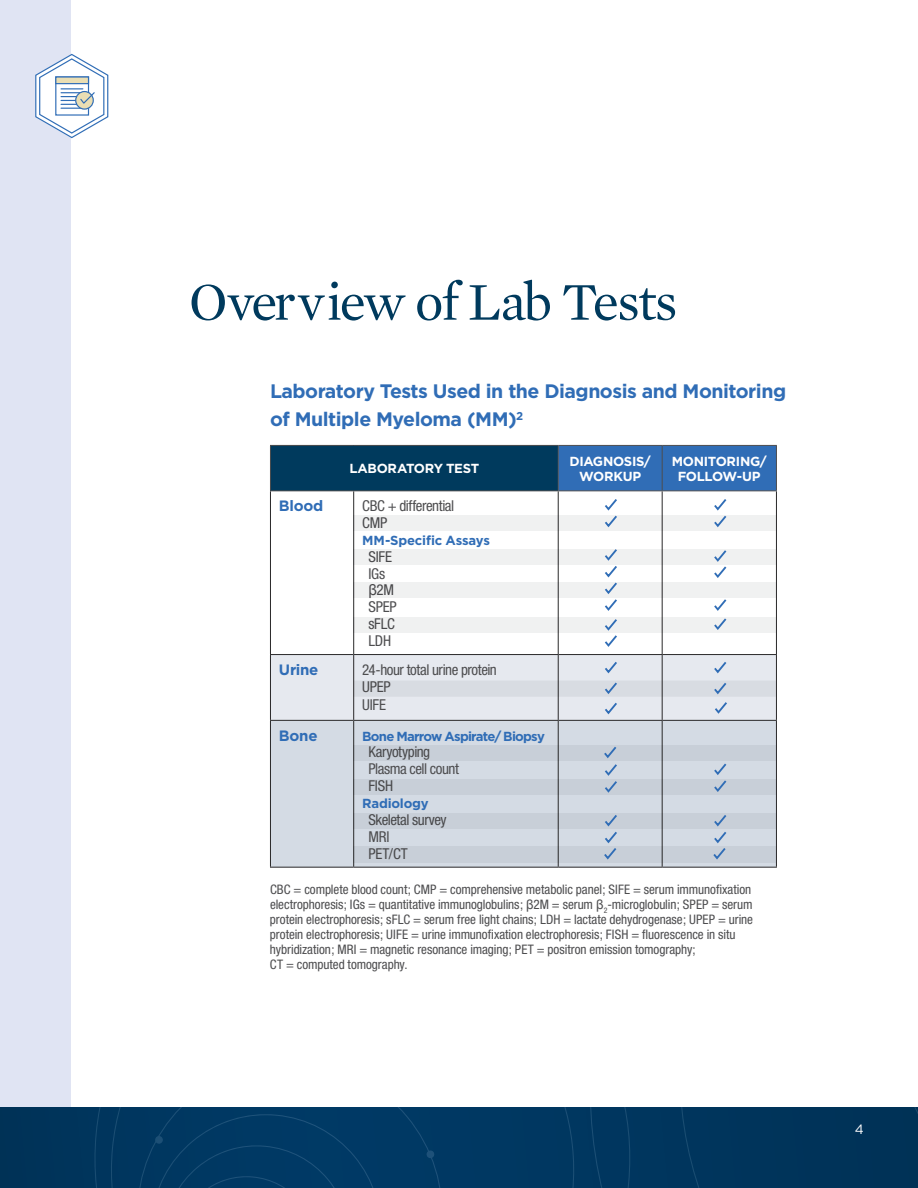
<style>
.page{position:relative;width:918px;height:1188px;background:#fff}
.page>*{position:absolute;margin:0;border:0;box-sizing:border-box;transform-origin:0 0}
.t1{font:54px "Mercury Text G1";letter-spacing:-.035em;color:#003a5d}
.t2{font:700 19.5px/28px "Gotham";letter-spacing:-.025em;color:#306db6}
.t3{font:condensed 15px/16.8px "Helvetica Neue";letter-spacing:-.025em;color:#4d4d4f}
.t4{font:700 15px "Gotham";letter-spacing:-.015em;color:#306db6}
.t5{font:13.5px "Gotham";color:#fff}
.t6{font:condensed 13.2px/15px "Helvetica Neue";letter-spacing:-.005em;color:#4d4d4f}
.t7{font:700 13.2px/15px "Gotham";letter-spacing:-.02em;color:#fff;text-align:center}
.t8{font:700 13.2px "Gotham";letter-spacing:-.015em;color:#306db6}
.t9{font:700 13.2px "Gotham";letter-spacing:-.05em;color:#306db6}
.s1{font-family:"Arial";font-stretch:normal}
</style>
<div class="page">
<div style="left:0;top:0;width:70px;height:1188px;background:#e0e4f3"></div>
<div style="left:0;top:1107px;width:918px;height:81px;background:#00365f"></div>
<div style="left:270px;top:445px;width:288px;height:46px;background:#003a5d"></div>
<div style="left:559px;top:446px;width:217px;height:44px;background:#306db6"></div>
<div style="left:271px;top:721px;width:505px;height:146px;background:#d4dbe4"></div>
<hr style="left:270px;top:491px;width:1px;height:163px;background:#292829">
<hr style="left:353px;top:491px;width:1px;height:163px;background:#292829">
<hr style="left:558px;top:491px;width:1px;height:163px;background:#292829">
<hr style="left:662px;top:491px;width:1px;height:163px;background:#292829">
<hr style="left:776px;top:491px;width:1px;height:163px;background:#292829">
<hr style="left:270px;top:654px;width:84px;height:1px;background:#292829">
<hr style="left:354px;top:654px;width:204px;height:1px;background:#292829">
<hr style="left:558px;top:654px;width:104px;height:1px;background:#292829">
<hr style="left:662px;top:654px;width:115px;height:1px;background:#292829">
<hr style="left:776px;top:655px;width:1px;height:65px;background:#292829">
<hr style="left:270px;top:720px;width:84px;height:1px;background:#292829">
<hr style="left:270px;top:721px;width:1px;height:146px;background:#292829">
<hr style="left:354px;top:720px;width:204px;height:1px;background:#292829">
<hr style="left:353px;top:721px;width:1px;height:146px;background:#292829">
<hr style="left:558px;top:720px;width:104px;height:1px;background:#292829">
<hr style="left:558px;top:721px;width:1px;height:146px;background:#292829">
<hr style="left:662px;top:720px;width:115px;height:1px;background:#292829">
<hr style="left:662px;top:721px;width:1px;height:146px;background:#292829">
<hr style="left:776px;top:721px;width:1px;height:146px;background:#292829">
<hr style="left:270px;top:867px;width:84px;height:1px;background:#292829">
<hr style="left:354px;top:867px;width:204px;height:1px;background:#292829">
<hr style="left:558px;top:867px;width:104px;height:1px;background:#292829">
<hr style="left:662px;top:867px;width:115px;height:1px;background:#292829">
<hr style="left:270px;top:445px;width:84px;height:1px;background:#4d4d4f">
<hr style="left:270px;top:446px;width:1px;height:44px;background:#4d4d4f">
<hr style="left:354px;top:445px;width:204px;height:1px;background:#4d4d4f">
<hr style="left:558px;top:445px;width:104px;height:1px;background:#4d4d4f">
<hr style="left:558px;top:446px;width:1px;height:44px;background:#4d4d4f">
<hr style="left:662px;top:445px;width:115px;height:1px;background:#4d4d4f">
<hr style="left:662px;top:446px;width:1px;height:44px;background:#4d4d4f">
<hr style="left:776px;top:446px;width:1px;height:44px;background:#4d4d4f">
<hr style="left:270px;top:490px;width:84px;height:1px;background:#4d4d4f">
<hr style="left:354px;top:490px;width:204px;height:1px;background:#4d4d4f">
<hr style="left:558px;top:490px;width:104px;height:1px;background:#4d4d4f">
<hr style="left:662px;top:490px;width:115px;height:1px;background:#4d4d4f">
<div style="left:354px;top:515px;width:422px;height:16px;background:#f0f1f1"></div>
<div style="left:354px;top:549px;width:422px;height:16px;background:#f0f1f1"></div>
<div style="left:354px;top:583px;width:422px;height:15px;background:#f0f1f1"></div>
<div style="left:354px;top:617px;width:422px;height:16px;background:#f0f1f1"></div>
<div style="left:353px;top:745px;width:423px;height:16px;background:#c8cfd8"></div>
<div style="left:354px;top:813px;width:422px;height:16px;background:#c8cfd8"></div>
<div style="left:353px;top:779px;width:423px;height:15px;background:#c8cfd8"></div>
<div style="left:354px;top:846px;width:422px;height:17px;background:#c8cfd8"></div>
<svg style="left:605px;top:499px;width:12px;height:29px"></svg>
<svg style="left:602px;top:747px;width:17px;height:46px"></svg>
<svg style="left:602px;top:815px;width:17px;height:45px"></svg>
<svg style="left:603px;top:549px;width:16px;height:98px"></svg>
<svg style="left:714px;top:499px;width:13px;height:29px"></svg>
<svg style="left:712px;top:762px;width:16px;height:30px"></svg>
<svg style="left:270px;top:655px;width:506px;height:65px"></svg>
<svg style="left:714px;top:599px;width:13px;height:31px"></svg>
<svg style="left:711px;top:815px;width:17px;height:45px"></svg>
<svg style="left:35px;top:53px;width:74px;height:86px"></svg>
<svg style="left:714px;top:550px;width:13px;height:28px"></svg>
<h1 class="t1" style="left:189px;top:263px;width:490px">Overview of Lab Tests</h1>
<h2 class="t2" style="left:270px;top:377px;width:518px">Laboratory Tests Used in the Diagnosis and Monitoring of Multiple Myeloma (MM)<sup>2</sup></h2>
<p class="t7" style="left:349px;top:461px;width:131px">LABORATORY TEST</p>
<p class="t7" style="left:569px;top:454px;width:83px">DIAGNOSIS/<br>WORKUP</p>
<p class="t7" style="left:672px;top:454px;width:97px">MONITORING/<br>FOLLOW-UP</p>
<p class="t4" style="left:279px;top:496px;width:46px">Blood</p>
<p class="t3" style="left:362px;top:497px;width:94px">CBC + differential<br>CMP</p>
<p class="t8" style="left:362px;top:531px;width:129px">MM-Specific Assays</p>
<p class="t3" style="left:368px;top:548px;width:30px">SIFE<br>IGs <span class="s1">β</span>2M<br>SPEP sFLC<br>LDH</p>
<p class="t4" style="left:279px;top:660px;width:41px">Urine</p>
<p class="t3" style="left:362px;top:661px;width:136px">24-hour total urine protein<br>UPEP</p>
<p class="t3" style="left:362px;top:697px;width:25px">UIFE</p>
<p class="t4" style="left:279px;top:726px;width:40px">Bone</p>
<p class="t9" style="left:362px;top:727px;width:184px">Bone Marrow Aspirate/ Biopsy</p>
<p class="t3" style="left:368px;top:744px;width:92px">Karyotyping<br>Plasma cell count<br>FISH</p>
<p class="t8" style="left:362px;top:795px;width:68px">Radiology</p>
<p class="t3" style="left:368px;top:811px;width:80px">Skeletal survey<br>MRI<br>PET/CT</p>
<p class="t6" style="left:270px;top:882px;width:485px">CBC = complete blood count; CMP = comprehensive metabolic panel; SIFE = serum immunofixation electrophoresis; IGs = quantitative immunoglobulins; <span class="s1">β</span>2M = serum <span class="s1">β</span><sub>2</sub>-microglobulin; SPEP = serum protein electrophoresis; sFLC = serum free light chains; LDH = lactate dehydrogenase; UPEP = urine protein electrophoresis; UIFE = urine immunofixation electrophoresis; FISH = fluorescence in situ hybridization; MRI = magnetic resonance imaging; PET = positron emission tomography;<br>CT = computed tomography.</p>
<p class="t5" style="left:855px;top:1121px;width:11px">4</p>
</div>
